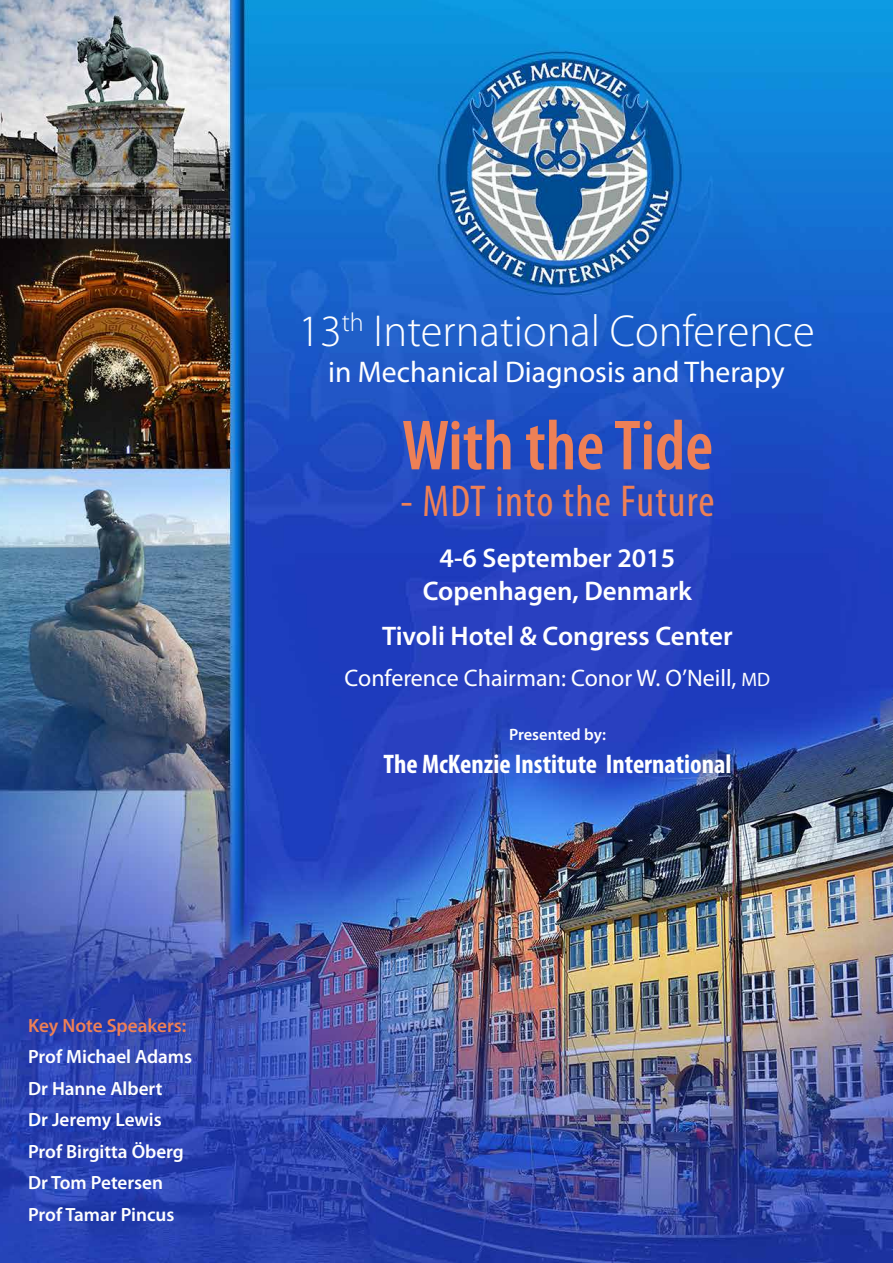
<style>
.page{position:relative;width:893px;height:1263px;background:#fff}
.page>*{position:absolute;margin:0;border:0;box-sizing:border-box;transform-origin:0 0}
.t1{font:600 condensed 71.7px "Myriad Pro";color:#ee8056}
.t2{font:300 45px "Myriad Pro";color:#fff}
.t3{font:condensed 44.85px "Myriad Pro";letter-spacing:.03em;color:#ee8056}
.t4{font:30px "Myriad Pro";color:#fff}
.t5{font:600 27px/32.4px "Myriad Pro";color:#fff;text-align:center}
.t6{font:700 condensed 27px "Myriad Pro";color:#fff}
.t7{font:24px "Myriad Pro";color:#fff}
.t8{font:600 19.2px/31.5px "Myriad Pro";color:#fff}
.t9{font:600 19.2px "Myriad Pro";color:#ee8056}
.t10{font:600 16.5px "Myriad Pro";letter-spacing:-.005em;color:#fff}
.s1{font-size:19.5px}
</style>
<div class="page">
<img style="left:0;top:0;width:893px;height:1263px">
<p class="t9" style="left:28px;top:1013px;width:160px">Key Note Speakers:</p>
<p class="t8" style="left:28px;top:1040px;width:166px">Prof Michael Adams<br>Dr Hanne Albert<br>Dr Jeremy Lewis<br>Prof Birgitta Öberg<br>Dr Tom Petersen<br>Prof Tamar Pincus</p>
<h2 class="t2" style="left:298px;top:304px;width:518px">13<sup>th</sup> International Conference</h2>
<h3 class="t4" style="left:328px;top:353px;width:458px">in Mechanical Diagnosis and Therapy</h3>
<h1 class="t1" style="left:402px;top:401px;width:313px">With the Tide</h1>
<h3 class="t3" style="left:400px;top:474px;width:316px">- MDT into the Future</h3>
<h3 class="t5" style="left:423px;top:541px;width:271px">4-6 September 2015<br>Copenhagen, Denmark</h3>
<h3 class="t5" style="left:382px;top:619px;width:352px">Tivoli Hotel &amp; Congress Center</h3>
<p class="t7" style="left:345px;top:663px;width:427px">Conference Chairman: Conor W. O’Neill, <span class="s1">MD</span></p>
<p class="t10" style="left:509px;top:724px;width:98px">Presented by:</p>
<h3 class="t6" style="left:384px;top:747px;width:349px">The McKenzie Institute International</h3>
</div>
